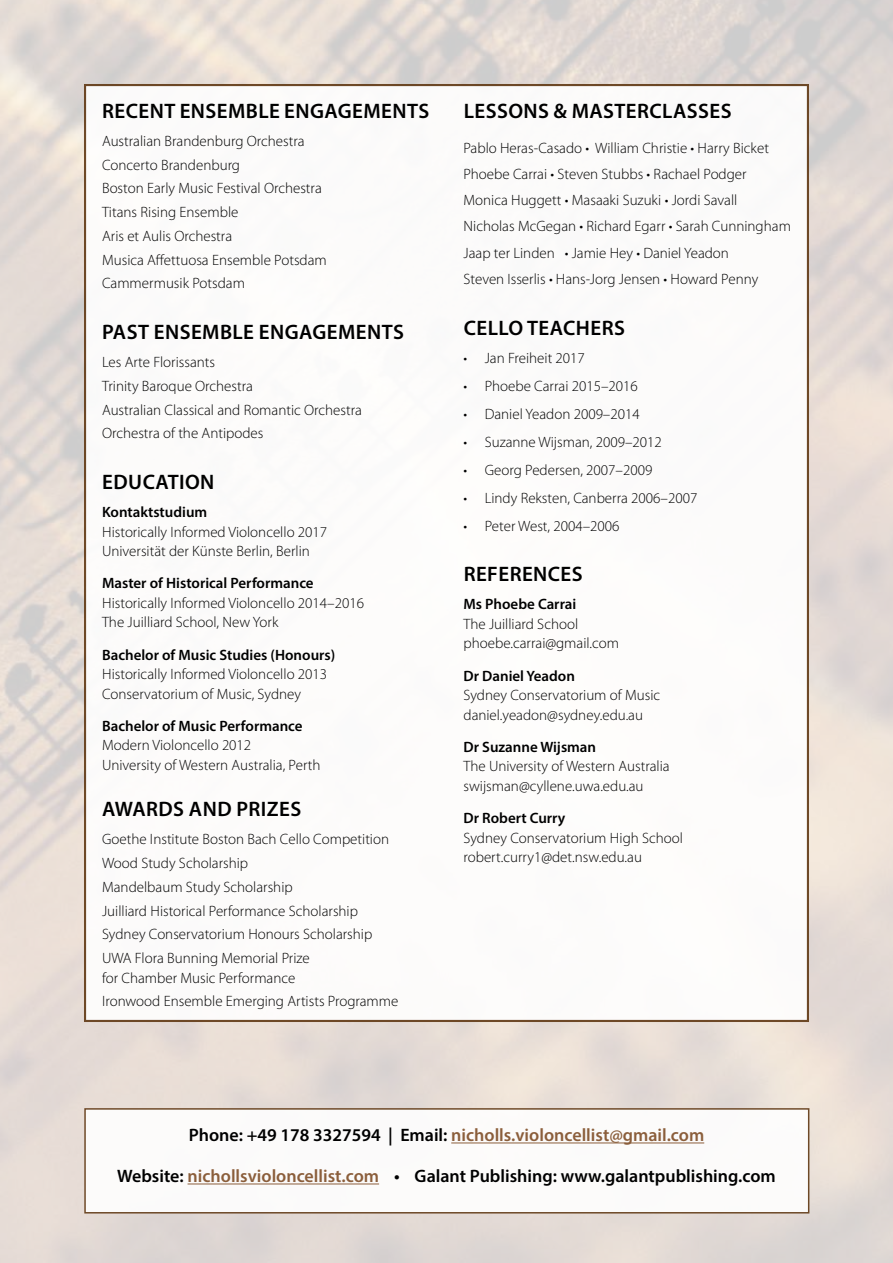
<style>
.page{position:relative;width:893px;height:1263px;background:#fff}
.page>*{position:absolute;margin:0;border:0;box-sizing:border-box;transform-origin:0 0}
.t1{font:600 21px "Myriad Pro";letter-spacing:.02em;color:#000}
.t2{font:600 18px "Myriad Pro";color:#000}
.t3{font:600 18px "Myriad Pro";color:#8b5e3b}
.t4{font:300 15px/23.7px "Myriad Pro";color:#000}
.t5{font:600 15px "Myriad Pro";color:#000}
.s1{color:#000}
.s2{color:#8b5e3b}
</style>
<div class="page">
<div style="left:84px;top:84px;width:725px;height:938px;background:#fff;border:2px solid #603813"></div>
<div style="left:84px;top:1108px;width:725px;height:105px;background:#fff;border:2px solid #603813"></div>
<hr style="left:451px;top:1142px;width:253px;height:1px;background:#8b5e3b">
<hr style="left:188px;top:1183px;width:191px;height:1px;background:#8b5e3b">
<h1 class="t1" style="left:102px;top:97px;width:328px">RECENT ENSEMBLE ENGAGEMENTS</h1>
<p class="t4" style="left:102px;top:129px;width:226px">Australian Brandenburg Orchestra<br>Concerto Brandenburg<br>Boston Early Music Festival Orchestra<br>Titans Rising Ensemble<br>Aris et Aulis Orchestra<br>Musica Affettuosa Ensemble Potsdam<br>Cammermusik Potsdam</p>
<h1 class="t1" style="left:102px;top:319px;width:303px">PAST ENSEMBLE ENGAGEMENTS</h1>
<p class="t4" style="left:102px;top:350px;width:261px">Les Arte Florissants<br>Trinity Baroque Orchestra<br>Australian Classical and Romantic Orchestra<br>Orchestra of the Antipodes</p>
<h1 class="t1" style="left:102px;top:469px;width:114px">EDUCATION</h1>
<p class="t5" style="left:102px;top:502px;width:107px">Kontaktstudium</p>
<p class="t4" style="left:102px;top:522px;width:227px;line-height:19.5px">Historically Informed Violoncello 2017<br>Universität der Künste Berlin, Berlin</p>
<p class="t5" style="left:102px;top:574px;width:213px">Master of Historical Performance</p>
<p class="t4" style="left:102px;top:593px;width:263px;line-height:19.5px">Historically Informed Violoncello 2014–2016<br>The Juilliard School, New York</p>
<p class="t5" style="left:102px;top:645px;width:235px">Bachelor of Music Studies (Honours)</p>
<p class="t4" style="left:102px;top:664px;width:227px;line-height:19.5px">Historically Informed Violoncello 2013<br>Conservatorium of Music, Sydney</p>
<p class="t5" style="left:102px;top:716px;width:202px">Bachelor of Music Performance</p>
<p class="t4" style="left:102px;top:735px;width:220px;line-height:19.5px">Modern Violoncello 2012<br>University of Western Australia, Perth</p>
<h1 class="t1" style="left:102px;top:796px;width:201px">AWARDS AND PRIZES</h1>
<p class="t4" style="left:102px;top:827px;width:289px">Goethe Institute Boston Bach Cello Competition Wood Study Scholarship<br>Mandelbaum Study Scholarship<br>Juilliard Historical Performance Scholarship Sydney Conservatorium Honours Scholarship UWA Flora Bunning Memorial Prize</p>
<p class="t4" style="left:102px;top:965px;width:298px">for Chamber Music Performance<br>Ironwood Ensemble Emerging Artists Programme</p>
<h1 class="t1" style="left:464px;top:97px;width:269px">LESSONS &amp; MASTERCLASSES</h1>
<p class="t4" style="left:463px;top:134px;width:329px;line-height:26.2px">Pablo Heras-Casado • William Christie • Harry Bicket Phoebe Carrai • Steven Stubbs • Rachael Podger Monica Huggett • Masaaki Suzuki • Jordi Savall Nicholas McGegan • Richard Egarr • Sarah Cunningham Jaap ter Linden • Jamie Hey • Daniel Yeadon<br>Steven Isserlis • Hans-Jorg Jensen • Howard Penny</p>
<h1 class="t1" style="left:464px;top:314px;width:163px">CELLO TEACHERS</h1>
<p class="t4" style="left:463px;top:346px;width:123px">• Jan Freiheit 2017</p>
<p class="t4" style="left:463px;top:374px;width:176px">• Phoebe Carrai 2015–2016</p>
<p class="t4" style="left:463px;top:402px;width:178px">• Daniel Yeadon 2009–2014</p>
<p class="t4" style="left:463px;top:430px;width:200px">• Suzanne Wijsman, 2009–2012</p>
<p class="t4" style="left:463px;top:458px;width:190px">• Georg Pedersen, 2007–2009</p>
<p class="t4" style="left:463px;top:486px;width:235px">• Lindy Reksten, Canberra 2006–2007</p>
<p class="t4" style="left:463px;top:514px;width:158px">• Peter West, 2004–2006</p>
<h1 class="t1" style="left:464px;top:561px;width:121px">REFERENCES</h1>
<p class="t5" style="left:463px;top:595px;width:114px">Ms Phoebe Carrai</p>
<p class="t4" style="left:463px;top:614px;width:157px;line-height:19.5px">The Juilliard School phoebe.carrai@gmail.com</p>
<p class="t5" style="left:463px;top:666px;width:113px">Dr Daniel Yeadon</p>
<p class="t4" style="left:463px;top:685px;width:198px;line-height:19.5px">Sydney Conservatorium of Music daniel.yeadon@sydney.edu.au</p>
<p class="t5" style="left:463px;top:737px;width:134px">Dr Suzanne Wijsman</p>
<p class="t4" style="left:463px;top:756px;width:208px;line-height:19.5px">The University of Western Australia swijsman@cyllene.uwa.edu.au</p>
<p class="t5" style="left:463px;top:808px;width:103px">Dr Robert Curry</p>
<p class="t4" style="left:463px;top:828px;width:221px;line-height:19.5px">Sydney Conservatorium High School robert.curry1@det.nsw.edu.au</p>
<p class="t3" style="left:189px;top:1124px;width:517px"><span class="s1">Phone: +49 178 3327594 | Email:</span> nicholls.violoncellist@gmail.com</p>
<p class="t2" style="left:117px;top:1165px;width:660px">Website: <span class="s2">nichollsvioloncellist.com</span> • Galant Publishing: www.galantpublishing.com</p>
</div>
